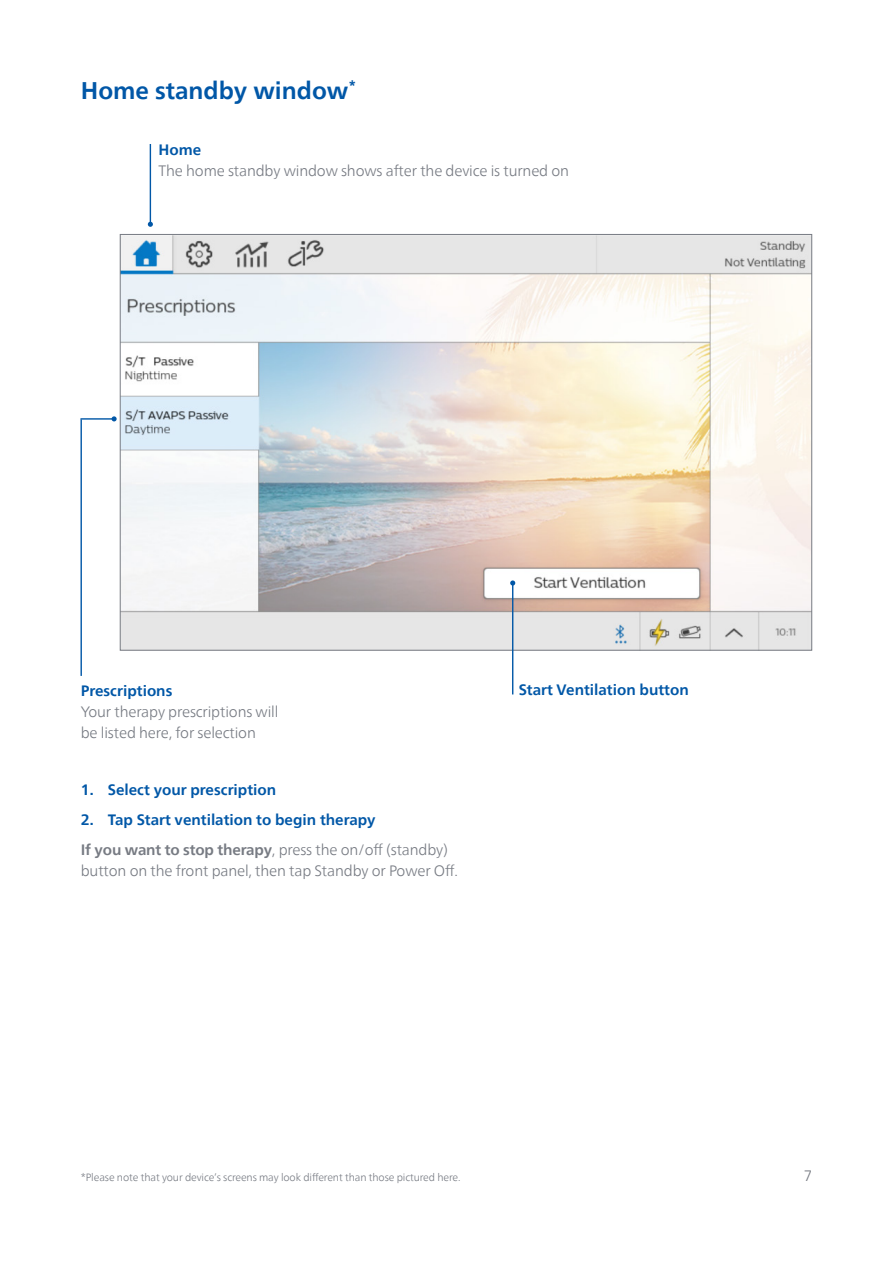
<style>
.page{position:relative;width:893px;height:1263px;background:#fff}
.page>*{position:absolute;margin:0;border:0;box-sizing:border-box;transform-origin:0 0}
.t1{font:700 24px "Neue Frutiger World";color:#0157a7}
.t2{font:300 15px/21px "Neue Frutiger World";letter-spacing:-.01em;color:#777b83}
.t3{font:700 15px "Neue Frutiger World";color:#0157a7}
.t4{font:300 10.5px "Neue Frutiger World";letter-spacing:-.01em;color:#777b83}
.s1{font-weight:700;color:#0157a7}
.s2{font-weight:700}
</style>
<div class="page">
<img style="left:122px;top:236px;width:688px;height:413px">
<hr style="left:512px;top:583px;width:1px;height:111px;background:#0157a7">
<svg style="left:510px;top:580px;width:5px;height:5px"></svg>
<hr style="left:150px;top:144px;width:1px;height:80px;background:#0157a7">
<svg style="left:148px;top:222px;width:5px;height:5px"></svg>
<hr style="left:80px;top:419px;width:2px;height:257px;background:#0157a7">
<hr style="left:80px;top:418px;width:34px;height:2px;background:#0157a7">
<svg style="left:112px;top:416px;width:5px;height:5px"></svg>
<p class="t1" style="left:81px;top:70px;width:277px">Home standby window<sup>*</sup></p>
<p class="t2" style="left:159px;top:139px;width:412px"><span class="s1">Home<br></span>The home standby window shows after the device is turned on</p>
<p class="t2" style="left:81px;top:680px;width:199px"><span class="s1">Prescriptions<br></span>Your therapy prescriptions will be listed here, for selection</p>
<p class="t3" style="left:81px;top:776px;width:197px">1. Select your prescription</p>
<p class="t3" style="left:81px;top:806px;width:296px">2. Tap Start ventilation to begin therapy</p>
<p class="t2" style="left:81px;top:839px;width:379px"><span class="s2">If you want to stop therapy</span>, press the on/off (standby) button on the front panel, then tap Standby or Power Off.</p>
<p class="t3" style="left:519px;top:677px;width:171px">Start Ventilation button</p>
<p class="t4" style="left:81px;top:1169px;width:381px">*Please note that your device’s screens may look different than those pictured here.</p>
<p class="t2" style="left:804px;top:1166px;width:10px">7</p>
</div>
